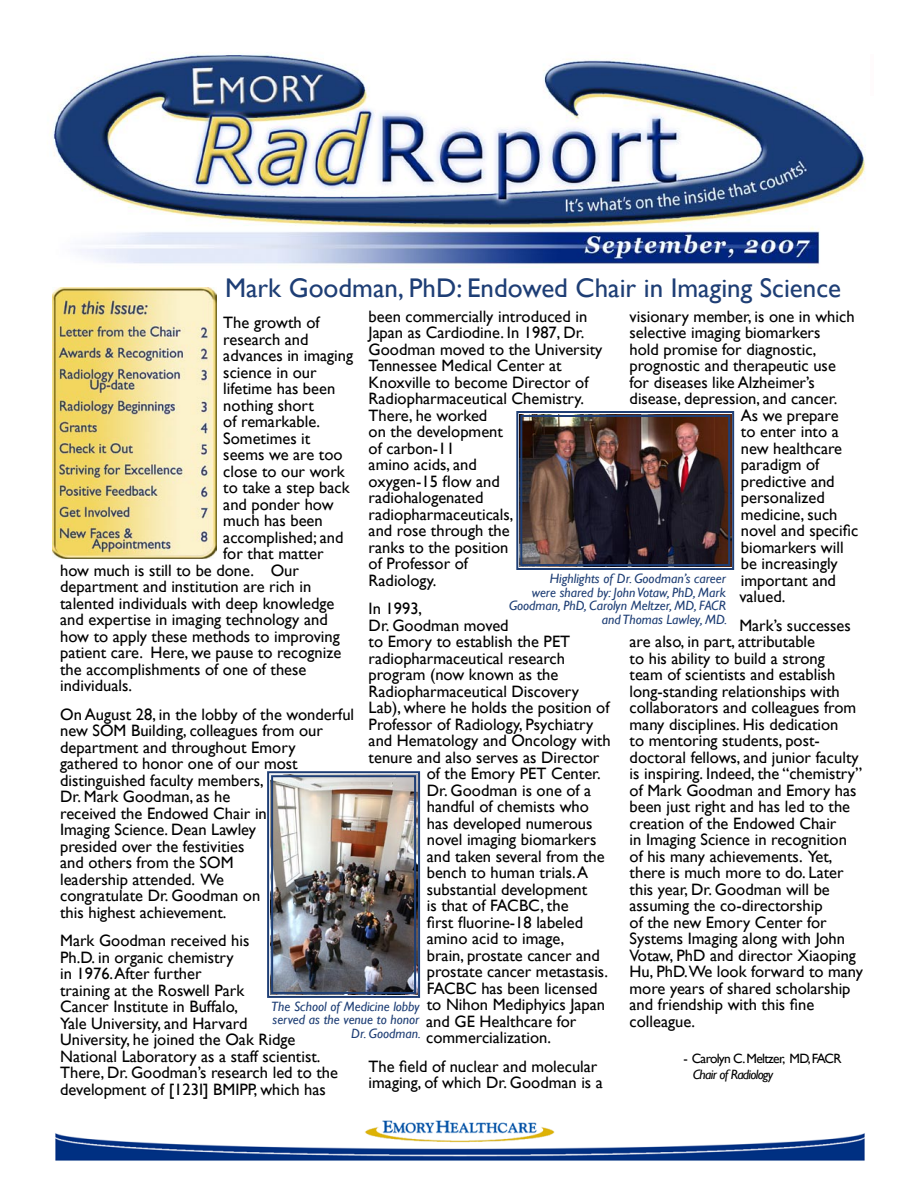
<style>
.page{position:relative;width:918px;height:1188px;background:#fff}
.page>*{position:absolute;margin:0;border:0;box-sizing:border-box;transform-origin:0 0}
.t1{font:27px "Gill Sans";color:#1e3e75}
.t2{font:16.5px/16.5px "Gill Sans";color:#000}
.t3{font:italic 13.5px/13.5px "Gill Sans";color:#1e3e75;text-align:right}
.t4{font:13.5px "Gill Sans";letter-spacing:-.05em;color:#000}
.t5{font:italic 13.5px "Gill Sans";letter-spacing:-.05em;color:#000}
</style>
<div class="page">
<img style="left:55px;top:1120px;width:810px;height:41px">
<div style="left:859px;top:54px;width:15px;height:42px;background:#fffbfc"></div>
<img style="left:50px;top:52px;width:816px;height:215px">
<img style="left:53px;top:288px;width:164px;height:271px">
<img style="left:267px;top:771px;width:154px;height:227px">
<div style="left:271px;top:775px;width:145px;height:219px;border:2px solid #1e3e75"></div>
<img style="left:516px;top:411px;width:219px;height:159px">
<div style="left:520px;top:415px;width:210px;height:151px;border:2px solid #1e3e75"></div>
<h1 class="t1" style="left:225px;top:272px;width:618px">Mark Goodman, PhD: Endowed Chair in Imaging Science</h1>
<p class="t2" style="left:369px;top:308px;width:235px">been commercially introduced in<br>Japan as Cardiodine. In 1 987, Dr.<br>Goodman moved to the University<br>Tennessee Medical Center at<br>Knoxville to become Director of<br>Radiopharmaceutical Chemistry.<br>There, he worked<br>on the development<br>of carbon-11<br>amino acids, and<br>oxygen-15 flow and radiohalogenated radiopharmaceuticals,<br>and rose through the<br>ranks to the position<br>of Professor of<br>Radiology.</p>
<p class="t2" style="left:369px;top:601px;width:55px">In 1 993,</p>
<p class="t2" style="left:369px;top:617px;width:142px">Dr. Goodman moved</p>
<p class="t2" style="left:369px;top:634px;width:203px">to Emory to establish the PET</p>
<p class="t2" style="left:369px;top:650px;width:198px">radiopharmaceutical research</p>
<p class="t2" style="left:369px;top:667px;width:191px">program (now known as the</p>
<p class="t2" style="left:369px;top:683px;width:212px">Radiopharmaceutical Discovery</p>
<p class="t2" style="left:369px;top:700px;width:242px">Lab), where he holds the position of</p>
<p class="t2" style="left:369px;top:716px;width:226px">Professor of Radiology, Psychiatry</p>
<p class="t2" style="left:369px;top:733px;width:244px">and Hematology and Oncology with</p>
<p class="t2" style="left:369px;top:749px;width:232px">tenure and also serves as Director</p>
<p class="t2" style="left:427px;top:766px;width:175px">of the Emory PET Center.</p>
<p class="t2" style="left:427px;top:782px;width:166px">Dr. Goodman is one of a</p>
<p class="t2" style="left:427px;top:799px;width:164px">handful of chemists who</p>
<p class="t2" style="left:427px;top:815px;width:167px">has developed numerous</p>
<p class="t2" style="left:427px;top:832px;width:171px">novel imaging biomarkers</p>
<p class="t2" style="left:427px;top:848px;width:179px">and taken several from the</p>
<p class="t2" style="left:427px;top:865px;width:163px">bench to human trials. A</p>
<p class="t2" style="left:427px;top:881px;width:162px">substantial development</p>
<p class="t2" style="left:427px;top:898px;width:143px">is that of FACBC, the</p>
<p class="t2" style="left:427px;top:914px;width:158px">first fluorine-18 labeled</p>
<p class="t2" style="left:427px;top:931px;width:139px">amino acid to image,</p>
<p class="t2" style="left:427px;top:947px;width:175px">brain, prostate cancer and</p>
<p class="t2" style="left:427px;top:964px;width:183px">prostate cancer metastasis.</p>
<p class="t2" style="left:427px;top:980px;width:172px">FACBC has been licensed</p>
<p class="t2" style="left:427px;top:997px;width:180px">to Nihon Mediphyics Japan</p>
<p class="t2" style="left:426px;top:1013px;width:152px">and GE Healthcare for</p>
<p class="t2" style="left:426px;top:1030px;width:126px">commercialization.</p>
<p class="t2" style="left:369px;top:1058px;width:236px">The field of nuclear and molecular imaging, of which Dr. Goodman is a</p>
<p class="t2" style="left:630px;top:308px;width:227px">visionary member, is one in which</p>
<p class="t2" style="left:630px;top:325px;width:192px">selective imaging biomarkers</p>
<p class="t2" style="left:630px;top:341px;width:188px">hold promise for diagnostic,</p>
<p class="t2" style="left:630px;top:358px;width:208px">prognostic and therapeutic use</p>
<p class="t2" style="left:630px;top:374px;width:187px">for diseases like Alzheimer’s</p>
<p class="t2" style="left:630px;top:391px;width:209px">disease, depression, and cancer.</p>
<p class="t2" style="left:741px;top:407px;width:99px">As we prepare</p>
<p class="t2" style="left:741px;top:424px;width:99px">to enter into a</p>
<p class="t2" style="left:741px;top:440px;width:103px">new healthcare</p>
<p class="t2" style="left:741px;top:457px;width:80px">paradigm of</p>
<p class="t2" style="left:741px;top:473px;width:95px">predictive and</p>
<p class="t2" style="left:741px;top:490px;width:85px">personalized</p>
<p class="t2" style="left:741px;top:506px;width:98px">medicine, such</p>
<p class="t2" style="left:741px;top:523px;width:119px">novel and specific</p>
<p class="t2" style="left:741px;top:539px;width:104px">biomarkers will</p>
<p class="t2" style="left:741px;top:556px;width:98px">be increasingly</p>
<p class="t2" style="left:741px;top:572px;width:97px">important and</p>
<p class="t2" style="left:739px;top:589px;width:48px">valued.</p>
<p class="t2" style="left:630px;top:617px;width:235px;text-indent:110px">Mark’s successes are also, in part, attributable<br>to his ability to build a strong<br>team of scientists and establish long-standing relationships with collaborators and colleagues from many disciplines. His dedication<br>to mentoring students, post&shy;doctoral fellows, and junior faculty is inspiring. Indeed, the “chemistry” of Mark Goodman and Emory has been just right and has led to the creation of the Endowed Chair<br>in Imaging Science in recognition of his many achievements. Yet, there is much more to do. Later this year, Dr. Goodman will be assuming the co-directorship<br>of the new Emory Center for<br>Systems Imaging along with John<br>Votaw, PhD and director Xiaoping<br>Hu, PhD.We look forward to many more years of shared scholarship and friendship with this fine colleague.</p>
<p class="t4" style="left:684px;top:1051px;width:160px">- Carolyn C. Meltzer, MD, FACR</p>
<p class="t5" style="left:693px;top:1067px;width:82px">Chair of Radiology</p>
<p class="t2" style="left:223px;top:315px;width:98px">The growth of</p>
<p class="t2" style="left:223px;top:331px;width:87px">research and</p>
<p class="t2" style="left:223px;top:348px;width:131px">advances in imaging</p>
<p class="t2" style="left:223px;top:364px;width:95px">science in our</p>
<p class="t2" style="left:223px;top:381px;width:113px">lifetime has been</p>
<p class="t2" style="left:223px;top:397px;width:92px">nothing short</p>
<p class="t2" style="left:223px;top:414px;width:98px">of remarkable.</p>
<p class="t2" style="left:223px;top:430px;width:89px">Sometimes it</p>
<p class="t2" style="left:223px;top:447px;width:121px">seems we are too</p>
<p class="t2" style="left:223px;top:463px;width:123px">close to our work</p>
<p class="t2" style="left:223px;top:480px;width:128px">to take a step back</p>
<p class="t2" style="left:223px;top:496px;width:112px">and ponder how</p>
<p class="t2" style="left:223px;top:513px;width:101px">much has been</p>
<p class="t2" style="left:223px;top:529px;width:122px">accomplished; and</p>
<p class="t2" style="left:223px;top:546px;width:102px">for that matter</p>
<p class="t2" style="left:60px;top:562px;width:240px">how much is still to be done. Our</p>
<p class="t2" style="left:60px;top:579px;width:253px">department and institution are rich in</p>
<p class="t2" style="left:60px;top:595px;width:276px">talented individuals with deep knowledge</p>
<p class="t2" style="left:60px;top:612px;width:269px">and expertise in imaging technology and</p>
<p class="t2" style="left:60px;top:628px;width:281px">how to apply these methods to improving</p>
<p class="t2" style="left:60px;top:645px;width:283px">patient care. Here, we pause to recognize</p>
<p class="t2" style="left:60px;top:661px;width:248px">the accomplishments of one of these</p>
<p class="t2" style="left:60px;top:678px;width:74px">individuals.</p>
<p class="t2" style="left:60px;top:706px;width:296px">On August 28, in the lobby of the wonderful new SOM Building, colleagues from our department and throughout Emory gathered to honor one of our most distinguished faculty members,<br>Dr. Mark Goodman, as he<br>received the Endowed Chair in<br>Imaging Science. Dean Lawley<br>presided over the festivities<br>and others from the SOM<br>leadership attended. We<br>congratulate Dr. Goodman on<br>this highest achievement.</p>
<p class="t2" style="left:60px;top:933px;width:279px">Mark Goodman received his<br>Ph.D. in organic chemistry<br>in 1 976. After further<br>training at the Roswell Park<br>Cancer Institute in Buffalo,<br>Yale University, and Harvard<br>University, he joined the Oak Ridge<br>National Laboratory as a staff scientist.<br>There, Dr. Goodman’s research led to the development of [1 23I] BMIPP, which has</p>
<p class="t3" style="left:509px;top:572px;width:220px">Highlights of Dr. Goodman’s career<br>were shared by: John Votaw, PhD, Mark Goodman, PhD, Carolyn Meltzer, MD, FACR and Thomas Lawley, MD.</p>
<p class="t3" style="left:271px;top:1000px;width:151px">The School of Medicine lobby served as the venue to honor<br>Dr. Goodman.</p>
</div>
